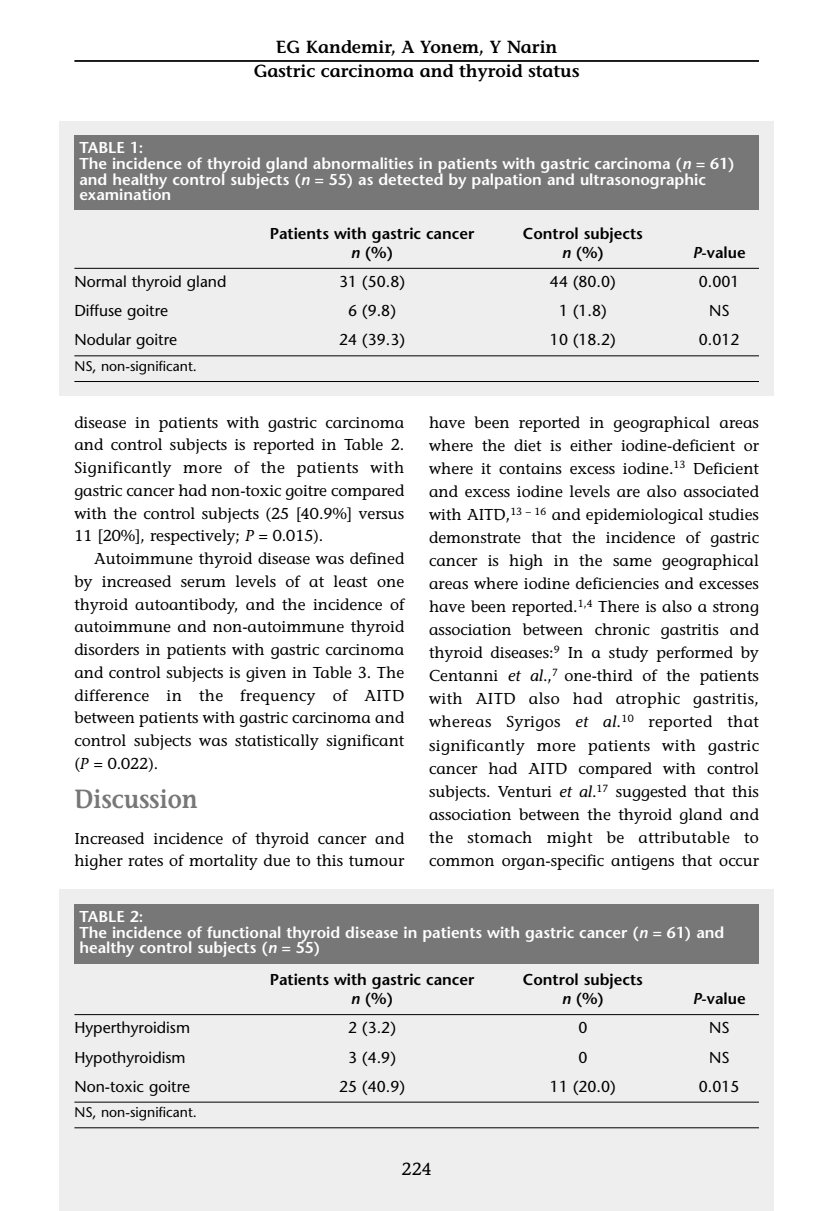
<style>
.page{position:relative;width:833px;height:1211px;background:#fff}
.page>*{position:absolute;margin:0;border:0;box-sizing:border-box;transform-origin:0 0}
.t1{font:600 26.25px "Stone Informal";color:#777;scale:.9 1}
.t2{font:600 17.5px/24.5px "Stone Informal";color:#000;text-align:center}
.t3{font:17.5px "Stone Informal";color:#000}
.t4{font:15.75px/23.1px "Stone Informal";color:#000;text-align:justify}
.t5{font:600 15.75px/15.8px "Stone Sans";color:#fff}
.t6{font:15.75px "Stone Sans";color:#000}
.t7{font:600 15.75px "Stone Sans";color:#000}
.t8{font:14px "Stone Sans";color:#000}
.s1{font-style:italic}
</style>
<div class="page">
<div style="left:60px;top:889px;width:714px;height:322px;background:#eee"></div>
<div style="left:74px;top:904px;width:685px;height:60px;background:#777"></div>
<hr style="left:74px;top:1014px;width:685px;height:1px;background:#000">
<hr style="left:74px;top:1102px;width:685px;height:1px;background:#000">
<hr style="left:74px;top:1127px;width:685px;height:1px;background:#000">
<div style="left:60px;top:121px;width:714px;height:275px;background:#eee"></div>
<div style="left:74px;top:136px;width:685px;height:74px;background:#777"></div>
<hr style="left:74px;top:268px;width:685px;height:1px;background:#000">
<hr style="left:74px;top:355px;width:685px;height:1px;background:#000">
<hr style="left:74px;top:381px;width:685px;height:1px;background:#000">
<hr style="left:74px;top:60px;width:685px;height:2px;background:#000">
<p class="t2" style="left:254px;top:36px;width:327px">EG Kandemir, A Yonem, Y Narin<br>Gastric carcinoma and thyroid status</p>
<p class="t5" style="left:79px;top:141px;width:657px">TABLE 1:<br>The incidence of thyroid gland abnormalities in patients with gastric carcinoma (<span class="s1">n</span> = 61) and healthy control subjects (<span class="s1">n</span> = 55) as detected by palpation and ultrasonographic examination</p>
<p class="t7" style="left:270px;top:227px;width:206px">Patients with gastric cancer</p>
<p class="t7" style="left:523px;top:227px;width:122px">Control subjects</p>
<p class="t7" style="left:351px;top:246px;width:44px"><span class="s1">n</span> (%)</p>
<p class="t7" style="left:562px;top:246px;width:44px"><span class="s1">n</span> (%)</p>
<p class="t7" style="left:693px;top:246px;width:54px"><span class="s1">P</span>-value</p>
<p class="t6" style="left:74px;top:276px;width:154px">Normal thyroid gland</p>
<p class="t6" style="left:339px;top:276px;width:67px">31 (50.8)</p>
<p class="t6" style="left:550px;top:276px;width:67px">44 (80.0)</p>
<p class="t6" style="left:699px;top:276px;width:42px">0.001</p>
<p class="t6" style="left:74px;top:305px;width:95px">Diffuse goitre</p>
<p class="t6" style="left:348px;top:305px;width:49px">6 (9.8)</p>
<p class="t6" style="left:559px;top:305px;width:49px">1 (1.8)</p>
<p class="t6" style="left:709px;top:305px;width:22px">NS</p>
<p class="t6" style="left:74px;top:334px;width:104px">Nodular goitre</p>
<p class="t6" style="left:339px;top:334px;width:67px">24 (39.3)</p>
<p class="t6" style="left:550px;top:334px;width:67px">10 (18.2)</p>
<p class="t6" style="left:699px;top:334px;width:42px">0.012</p>
<p class="t8" style="left:74px;top:361px;width:124px">NS, non-significant.</p>
<p class="t4" style="left:74px;top:412px;width:331px">disease in patients with gastric carcinoma and control subjects is reported in Table 2.<br>Significantly more of the patients with gastric cancer had non-toxic goitre compared with the control subjects (25 [40.9%] versus 11 [20%], respectively; <span class="s1">P</span> = 0.015).</p>
<p class="t4" style="left:74px;top:549px;width:331px;text-indent:20px">Autoimmune thyroid disease was defined by increased serum levels of at least one thyroid autoantibody, and the incidence of autoimmune and non-autoimmune thyroid disorders in patients with gastric carcinoma and control subjects is given in Table 3. The difference in the frequency of AITD between patients with gastric carcinoma and control subjects was statistically significant (<span class="s1">P</span> = 0.022).</p>
<h1 class="t1" style="left:74px;top:789px;width:139px">Discussion</h1>
<p class="t4" style="left:74px;top:828px;width:331px">Increased incidence of thyroid cancer and higher rates of mortality due to this tumour</p>
<p class="t4" style="left:429px;top:412px;width:331px">have been reported in geographical areas where the diet is either iodine-deficient or where it contains excess iodine.<sup>13</sup> Deficient and excess iodine levels are also associated with AITD,<sup>13</sup> <sup>–</sup> <sup>16</sup> and epidemiological studies demonstrate that the incidence of gastric cancer is high in the same geographical areas where iodine deficiencies and excesses have been reported.<sup>1,4</sup> There is also a strong association between chronic gastritis and thyroid diseases:<sup>9</sup> In a study performed by Centanni <span class="s1">et al</span>.,<sup>7</sup> one-third of the patients with AITD also had atrophic gastritis, whereas Syrigos <span class="s1">et al</span>.<sup>10</sup> reported that significantly more patients with gastric cancer had AITD compared with control subjects. Venturi <span class="s1">et al</span>.<sup>17</sup> suggested that this association between the thyroid gland and the stomach might be attributable to common organ-specific antigens that occur</p>
<p class="t5" style="left:79px;top:910px;width:647px">TABLE 2:<br>The incidence of functional thyroid disease in patients with gastric cancer (<span class="s1">n</span> = 61) and healthy control subjects (<span class="s1">n</span> = 55)</p>
<p class="t7" style="left:270px;top:973px;width:206px">Patients with gastric cancer</p>
<p class="t7" style="left:523px;top:973px;width:122px">Control subjects</p>
<p class="t7" style="left:351px;top:993px;width:44px"><span class="s1">n</span> (%)</p>
<p class="t7" style="left:562px;top:993px;width:44px"><span class="s1">n</span> (%)</p>
<p class="t7" style="left:693px;top:993px;width:54px"><span class="s1">P</span>-value</p>
<p class="t6" style="left:74px;top:1022px;width:117px">Hyperthyroidism</p>
<p class="t6" style="left:348px;top:1022px;width:49px">2 (3.2)</p>
<p class="t6" style="left:578px;top:1022px;width:11px">0</p>
<p class="t6" style="left:709px;top:1022px;width:22px">NS</p>
<p class="t6" style="left:74px;top:1051px;width:113px">Hypothyroidism</p>
<p class="t6" style="left:348px;top:1051px;width:49px">3 (4.9)</p>
<p class="t6" style="left:578px;top:1051px;width:11px">0</p>
<p class="t6" style="left:709px;top:1051px;width:22px">NS</p>
<p class="t6" style="left:74px;top:1080px;width:117px">Non-toxic goitre</p>
<p class="t6" style="left:339px;top:1080px;width:67px">25 (40.9)</p>
<p class="t6" style="left:550px;top:1080px;width:67px">11 (20.0)</p>
<p class="t6" style="left:699px;top:1080px;width:42px">0.015</p>
<p class="t8" style="left:74px;top:1107px;width:124px">NS, non-significant.</p>
<p class="t3" style="left:402px;top:1163px;width:32px">224</p>
</div>
